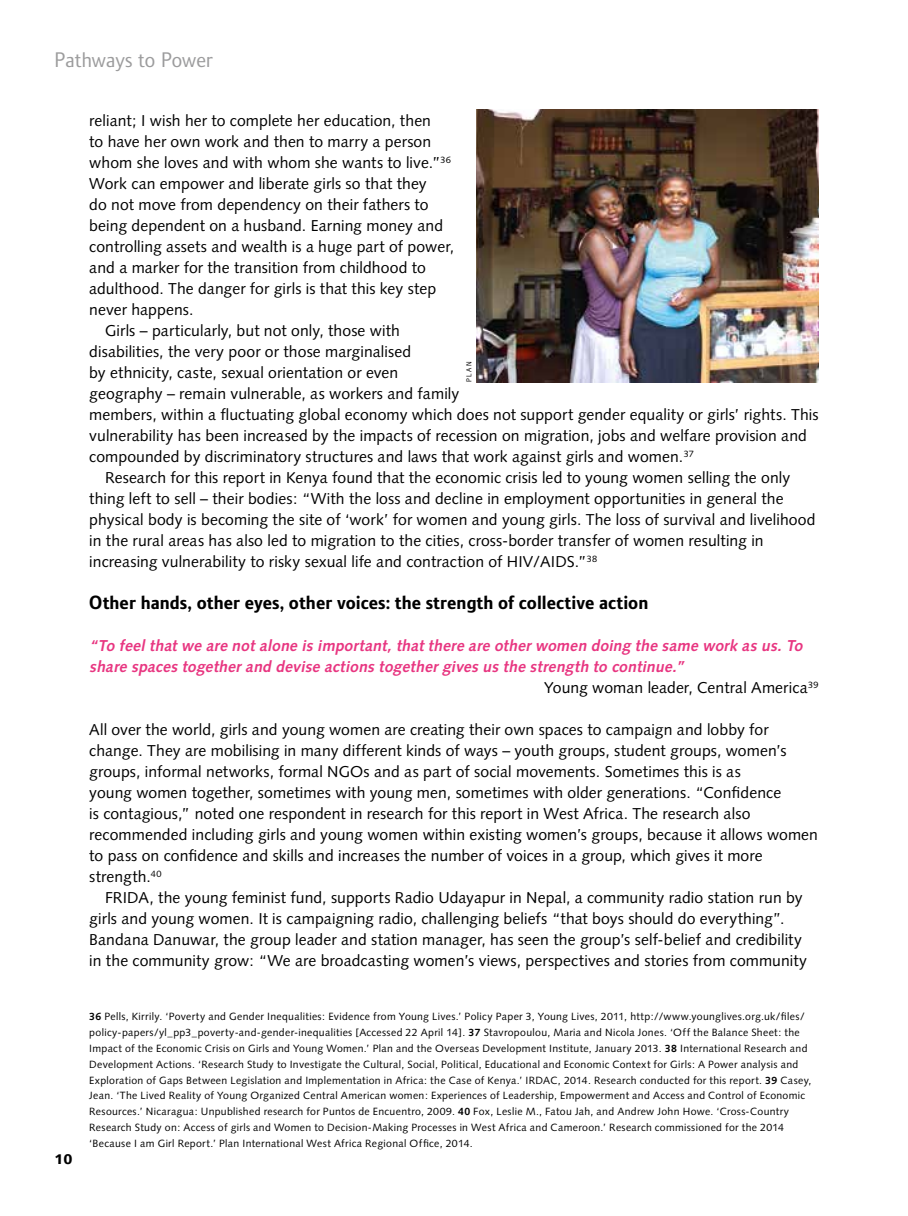
<style>
.page{position:relative;width:908px;height:1216px;background:#fff}
.page>*{position:absolute;margin:0;border:0;box-sizing:border-box;transform-origin:0 0}
.t1{font:20.3px "Plan Roman";letter-spacing:.005em;color:#9c9c9d}
.t2{font:700 18.38px "Plan";color:#000}
.t3{font:15.75px/21px "Syntax";letter-spacing:.005em;color:#000}
.t4{font:italic 700 15.75px "Syntax";color:#e83681}
.t5{font:900 14px "Syntax";color:#000}
.t6{font:10.5px/15.8px "Syntax";letter-spacing:.03em;color:#000}
.t7{font:7px "Plan Roman";color:#000}
.s1{font-weight:700}
</style>
<div class="page">
<img style="left:476px;top:109px;width:343px;height:273px">
<p class="t1" style="left:55px;top:48px;width:160px">Pathways to Power</p>
<p class="t3" style="left:89px;top:110px;width:343px">reliant; I wish her to complete her education, then</p>
<p class="t3" style="left:89px;top:131px;width:343px">to have her own work and then to marry a person</p>
<p class="t3" style="left:89px;top:152px;width:363px">whom she loves and with whom she wants to live.”<sup>36</sup></p>
<p class="t3" style="left:89px;top:173px;width:339px">Work can empower and liberate girls so that they</p>
<p class="t3" style="left:89px;top:194px;width:341px">do not move from dependency on their fathers to</p>
<p class="t3" style="left:89px;top:215px;width:355px">being dependent on a husband. Earning money and</p>
<p class="t3" style="left:89px;top:236px;width:366px">controlling assets and wealth is a huge part of power,</p>
<p class="t3" style="left:89px;top:257px;width:338px">and a marker for the transition from childhood to</p>
<p class="t3" style="left:89px;top:278px;width:348px">adulthood. The danger for girls is that this key step</p>
<p class="t3" style="left:89px;top:299px;width:106px">never happens.</p>
<p class="t3" style="left:105px;top:320px;width:296px">Girls – particularly, but not only, those with</p>
<p class="t3" style="left:89px;top:341px;width:323px">disabilities, the very poor or those marginalised</p>
<p class="t3" style="left:89px;top:362px;width:310px">by ethnicity, caste, sexual orientation or even</p>
<p class="t3" style="left:89px;top:383px;width:372px">geography – remain vulnerable, as workers and family</p>
<p class="t3" style="left:89px;top:404px;width:731px">members, within a fluctuating global economy which does not support gender equality or girls’ rights. This</p>
<p class="t3" style="left:89px;top:425px;width:719px">vulnerability has been increased by the impacts of recession on migration, jobs and welfare provision and</p>
<p class="t3" style="left:89px;top:446px;width:606px">compounded by discriminatory structures and laws that work against girls and women.<sup>37</sup></p>
<p class="t3" style="left:105px;top:467px;width:687px">Research for this report in Kenya found that the economic crisis led to young women selling the only</p>
<p class="t3" style="left:89px;top:488px;width:696px">thing left to sell – their bodies: “With the loss and decline in employment opportunities in general the</p>
<p class="t3" style="left:89px;top:509px;width:728px">physical body is becoming the site of ‘work’ for women and young girls. The loss of survival and livelihood</p>
<p class="t3" style="left:89px;top:530px;width:676px">in the rural areas has also led to migration to the cities, cross-border transfer of women resulting in</p>
<p class="t3" style="left:89px;top:551px;width:509px">increasing vulnerability to risky sexual life and contraction of HIV/AIDS.”<sup>38</sup></p>
<p class="t2" style="left:89px;top:592px;width:560px">Other hands, other eyes, other voices: the strength of collective action</p>
<p class="t4" style="left:89px;top:637px;width:718px">“To feel that we are not alone is important, that there are other women doing the same work as us. To</p>
<p class="t4" style="left:89px;top:658px;width:600px">share spaces together and devise actions together gives us the strength to continue.”</p>
<p class="t3" style="left:544px;top:677px;width:276px">Young woman leader, Central America<sup>39</sup></p>
<p class="t3" style="left:89px;top:719px;width:730px">All over the world, girls and young women are creating their own spaces to campaign and lobby for change. They are mobilising in many different kinds of ways – youth groups, student groups, women’s groups, informal networks, formal NGOs and as part of social movements. Sometimes this is as<br>young women together, sometimes with young men, sometimes with older generations. “Confidence<br>is contagious,” noted one respondent in research for this report in West Africa. The research also recommended including girls and young women within existing women’s groups, because it allows women to pass on confidence and skills and increases the number of voices in a group, which gives it more strength.<sup>40</sup></p>
<p class="t3" style="left:89px;top:887px;width:719px;text-indent:16px">FRIDA, the young feminist fund, supports Radio Udayapur in Nepal, a community radio station run by girls and young women. It is campaigning radio, challenging beliefs “that boys should do everything”.<br>Bandana Danuwar, the group leader and station manager, has seen the group’s self-belief and credibility in the community grow: “We are broadcasting women’s views, perspectives and stories from community</p>
<p class="t7" style="left:465px;top:382px;width:22px;rotate:-90deg">plan</p>
<p class="t5" style="left:55px;top:1151px;width:20px">10</p>
<p class="t6" style="left:89px;top:1008px;width:724px"><span class="s1">36</span> Pells, Kirrily. ‘Poverty and Gender Inequalities: Evidence from Young Lives.’ Policy Paper 3, Young Lives, 2011, http://www.younglives.org.uk/files/ policy-papers/yl_pp3_poverty-and-gender-inequalities [Accessed 22 April 14]. <span class="s1">37</span> Stavropoulou, Maria and Nicola Jones. ‘Off the Balance Sheet: the Impact of the Economic Crisis on Girls and Young Women.’ Plan and the Overseas Development Institute, January 2013. <span class="s1">38</span> International Research and Development Actions. ‘Research Study to Investigate the Cultural, Social, Political, Educational and Economic Context for Girls: A Power analysis and Exploration of Gaps Between Legislation and Implementation in Africa: the Case of Kenya.’ IRDAC, 2014. Research conducted for this report. <span class="s1">39</span> Casey, Jean. ‘The Lived Reality of Young Organized Central American women: Experiences of Leadership, Empowerment and Access and Control of Economic Resources.’ Nicaragua: Unpublished research for Puntos de Encuentro, 2009. <span class="s1">40</span> Fox, Leslie M., Fatou Jah, and Andrew John Howe. ‘Cross-Country Research Study on: Access of girls and Women to Decision-Making Processes in West Africa and Cameroon.’ Research commissioned for the 2014 ‘Because I am Girl Report.’ Plan International West Africa Regional Office, 2014.</p>
</div>
